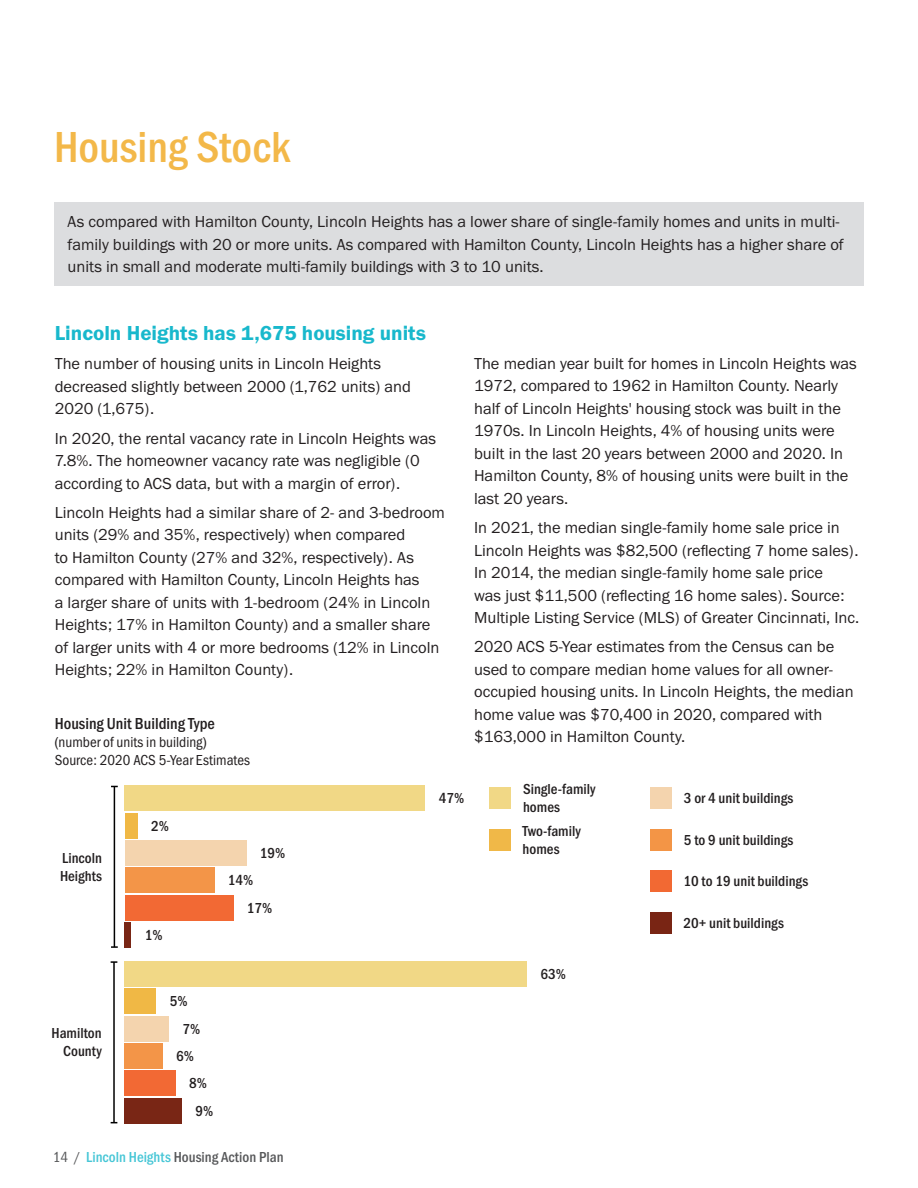
<style>
.page{position:relative;width:918px;height:1188px;background:#fff}
.page>*{position:absolute;margin:0;border:0;box-sizing:border-box;transform-origin:0 0}
.sub_secion_header{font:500 45px "Franklin Gothic URW Cond";color:#f3b849}
.blue_section_header{font:21px "Franklin Gothic URW Dem";color:#18b8cc}
.body_text{font:16.5px/22.5px "Franklin Gothic URW Boo";color:#231f20}
.TOC_table_title{font:500 16.5px "Franklin Gothic URW Cond";color:#231f20}
.callout_graph_text{font:500 15px/18px "Franklin Gothic URW Cond";color:#231f20}
.title_detail{font:15px "Franklin Gothic URW Cond";color:#231f20}
.t1{font:500 15px "Franklin Gothic URW Cond";color:#57585a}
.s1{font-weight:400}
.s2{color:#46c6d6}
</style>
<div class="page">
<div style="left:54px;top:202px;width:810px;height:84px;background:#dcdddf"></div>
<div style="left:489px;top:787px;width:21px;height:22px;background:#f1d886"></div>
<div style="left:489px;top:829px;width:21px;height:21px;background:#f0b848"></div>
<div style="left:650px;top:787px;width:21px;height:22px;background:#f4d4ae"></div>
<div style="left:650px;top:829px;width:21px;height:21px;background:#f39546"></div>
<div style="left:650px;top:871px;width:21px;height:21px;background:#f26933"></div>
<div style="left:650px;top:912px;width:21px;height:21px;background:#792514"></div>
<div style="left:125px;top:923px;width:6px;height:25px;background:#792615"></div>
<div style="left:125px;top:895px;width:108px;height:25px;background:#f26934"></div>
<div style="left:125px;top:868px;width:89px;height:25px;background:#f39548"></div>
<div style="left:125px;top:841px;width:121px;height:25px;background:#f4d4ae"></div>
<div style="left:125px;top:813px;width:13px;height:25px;background:#f0b845"></div>
<div style="left:125px;top:786px;width:300px;height:25px;background:#f1d886"></div>
<hr style="left:114px;top:786px;width:1px;height:161px;background:#000">
<svg style="left:111px;top:946px;width:7px;height:2px"></svg>
<div style="left:124px;top:1098px;width:58px;height:25px;background:#792615"></div>
<div style="left:124px;top:1071px;width:52px;height:25px;background:#f26934"></div>
<div style="left:124px;top:1044px;width:39px;height:25px;background:#f39548"></div>
<div style="left:124px;top:1016px;width:45px;height:25px;background:#f4d4ae"></div>
<div style="left:124px;top:989px;width:32px;height:25px;background:#f0b845"></div>
<div style="left:124px;top:961px;width:403px;height:25px;background:#f1d886"></div>
<hr style="left:113px;top:962px;width:2px;height:161px;background:#000">
<svg style="left:111px;top:961px;width:6px;height:2px"></svg>
<p class="sub_secion_header" style="left:54px;top:115px;width:238px">Housing Stock</p>
<p class="body_text" style="left:68px;top:210px;width:778px">As compared with Hamilton County, Lincoln Heights has a lower share of single-family homes and units in multi&shy;family buildings with 20 or more units. As compared with Hamilton County, Lincoln Heights has a higher share of units in small and moderate multi-family buildings with 3 to 10 units.</p>
<p class="blue_section_header" style="left:55px;top:320px;width:373px">Lincoln Heights has 1,675 housing units</p>
<p class="body_text" style="left:55px;top:352px;width:358px">The number of housing units in Lincoln Heights decreased slightly between 2000 (1,762 units) and<br>2020 (1,675).</p>
<p class="body_text" style="left:55px;top:426px;width:383px">In 2020, the rental vacancy rate in Lincoln Heights was<br>7.8%. The homeowner vacancy rate was negligible (0 according to ACS data, but with a margin of error).</p>
<p class="body_text" style="left:55px;top:501px;width:392px">Lincoln Heights had a similar share of 2- and 3-bedroom units (29% and 35%, respectively) when compared<br>to Hamilton County (27% and 32%, respectively). As compared with Hamilton County, Lincoln Heights has<br>a larger share of units with 1-bedroom (24% in Lincoln Heights; 17% in Hamilton County) and a smaller share of larger units with 4 or more bedrooms (12% in Lincoln Heights; 22% in Hamilton County).</p>
<p class="TOC_table_title" style="left:55px;top:712px;width:162px">Housing Unit Building Type</p>
<p class="title_detail" style="left:55px;top:732px;width:153px">(number of units in building)</p>
<p class="title_detail" style="left:55px;top:750px;width:197px">Source: 2020 ACS 5-Year Estimates</p>
<p class="callout_graph_text" style="left:60px;top:848px;width:44px">Lincoln<br>Heights</p>
<p class="callout_graph_text" style="left:151px;top:816px;width:19px">2%</p>
<p class="callout_graph_text" style="left:145px;top:925px;width:19px">1%</p>
<p class="callout_graph_text" style="left:260px;top:843px;width:27px">19%</p>
<p class="callout_graph_text" style="left:228px;top:870px;width:27px">14%</p>
<p class="callout_graph_text" style="left:247px;top:898px;width:27px">17%</p>
<p class="callout_graph_text" style="left:439px;top:788px;width:27px">47%</p>
<p class="body_text" style="left:474px;top:352px;width:384px">The median year built for homes in Lincoln Heights was 1972, compared to 1962 in Hamilton County. Nearly half of Lincoln Heights' housing stock was built in the 1970s. In Lincoln Heights, 4% of housing units were built in the last 20 years between 2000 and 2020. In Hamilton County, 8% of housing units were built in the last 20 years.</p>
<p class="body_text" style="left:474px;top:516px;width:387px">In 2021, the median single-family home sale price in Lincoln Heights was $82,500 (reflecting 7 home sales).<br>In 2014, the median single-family home sale price<br>was just $11,500 (reflecting 16 home sales). Source:<br>Multiple Listing Service (MLS) of Greater Cincinnati, Inc.</p>
<p class="body_text" style="left:474px;top:635px;width:381px">2020 ACS 5-Year estimates from the Census can be used to compare median home values for all owner&shy;occupied housing units. In Lincoln Heights, the median home value was $70,400 in 2020, compared with $163,000 in Hamilton County.</p>
<p class="callout_graph_text" style="left:523px;top:779px;width:74px">Single-family homes</p>
<p class="callout_graph_text" style="left:523px;top:821px;width:60px">Two-family homes</p>
<p class="callout_graph_text" style="left:684px;top:788px;width:111px">3 or 4 unit buildings</p>
<p class="callout_graph_text" style="left:684px;top:830px;width:111px">5 to 9 unit buildings</p>
<p class="callout_graph_text" style="left:683px;top:871px;width:126px">10 to 19 unit buildings</p>
<p class="callout_graph_text" style="left:683px;top:913px;width:102px">20+ unit buildings</p>
<p class="callout_graph_text" style="left:52px;top:1023px;width:52px;text-align:right">Hamilton<br>County</p>
<p class="callout_graph_text" style="left:170px;top:991px;width:19px">5%</p>
<p class="callout_graph_text" style="left:183px;top:1019px;width:19px">7%</p>
<p class="callout_graph_text" style="left:176px;top:1046px;width:19px">6%</p>
<p class="callout_graph_text" style="left:189px;top:1073px;width:19px">8%</p>
<p class="callout_graph_text" style="left:195px;top:1101px;width:19px">9%</p>
<p class="callout_graph_text" style="left:541px;top:964px;width:27px">63%</p>
<p class="t1" style="left:53px;top:1146px;width:232px"><span class="s1">14 /</span> <span class="s2">Lincoln Heights</span> Housing Action Plan</p>
</div>
